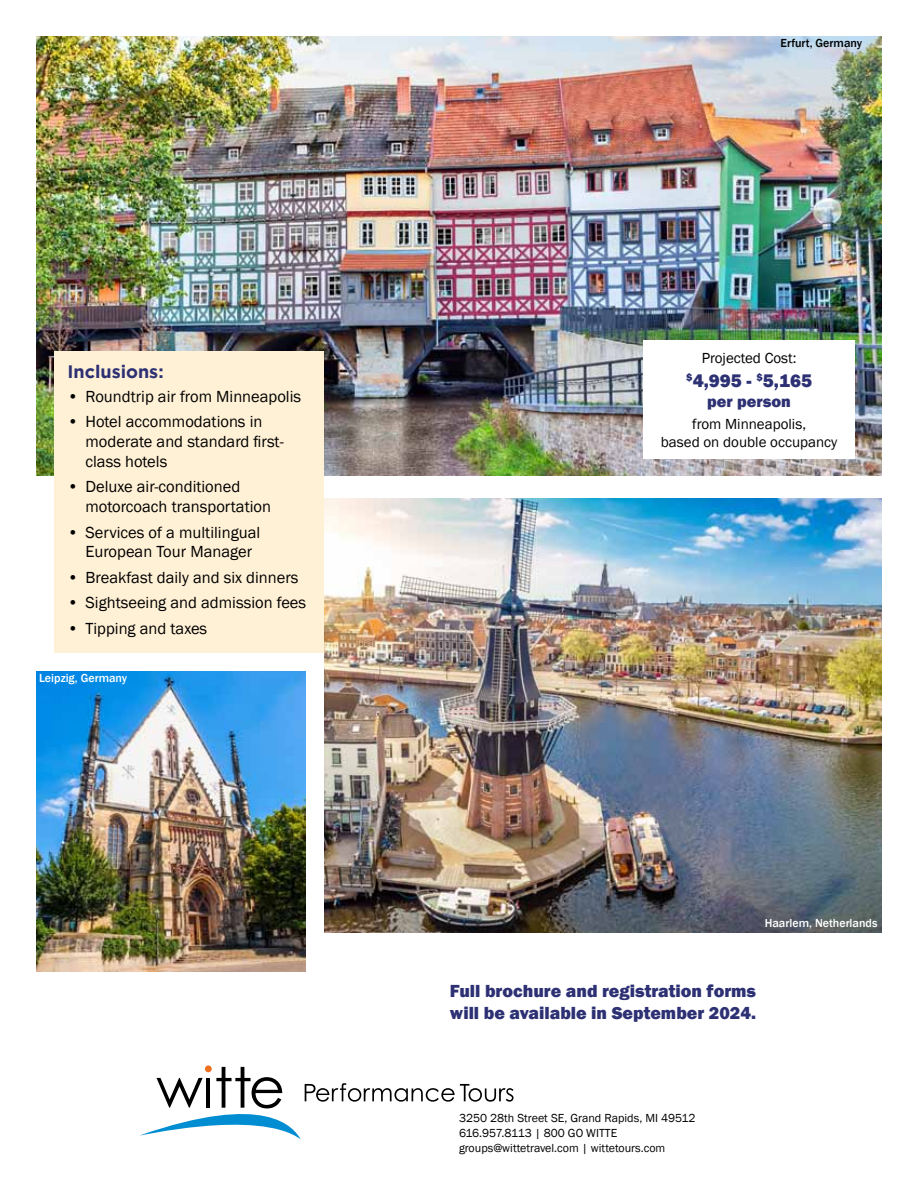
<style>
.page{position:relative;width:918px;height:1188px;background:#fff}
.page>*{position:absolute;margin:0;border:0;box-sizing:border-box;transform-origin:0 0}
.t1{font:800 18.75px "Franklin Gothic";color:#2d3174}
.t2{font:800 18px/21.6px "Franklin Gothic";color:#2d3174}
.t3{font:700 18px "Gotham";color:#2d3174}
.t4{font:16.5px/19.6px "Franklin Gothic";color:#000}
.t5{font:800 16.5px "Franklin Gothic";color:#2d3174}
.t6{font:15px/18px "Franklin Gothic";color:#000;text-align:center}
.t7{font:12px/15px "Franklin Gothic";color:#000}
.t8{font:500 12px "Franklin Gothic";color:#fff}
.t9{font:500 12px "Franklin Gothic";color:#000}
</style>
<div class="page">
<img style="left:36px;top:671px;width:270px;height:301px">
<svg style="left:140px;top:1067px;width:374px;height:72px"></svg>
<div style="left:205px;top:1065px;width:7px;height:7px;background:#ed6f20;border-radius:50%"></div>
<img style="left:36px;top:36px;width:846px;height:440px">
<img style="left:324px;top:498px;width:558px;height:434px">
<div style="left:643px;top:341px;width:212px;height:118px;background:#fff"></div>
<div style="left:54px;top:351px;width:270px;height:301px;background:#fff1d6"></div>
<p class="t3" style="left:68px;top:361px;width:98px">I nclusions:</p>
<p class="t4" style="left:68px;top:387px;width:235px">• Roundtrip air from Minneapolis</p>
<p class="t4" style="left:86px;top:412px;width:200px;text-indent:-18px">• Hotel accommodations in moderate and standard first&shy;class hotels</p>
<p class="t4" style="left:86px;top:477px;width:187px;text-indent:-18px">• Deluxe air-conditioned motorcoach transportation</p>
<p class="t4" style="left:86px;top:523px;width:176px;text-indent:-18px">• Services of a multilingual<br>European Tour Manager</p>
<p class="t4" style="left:68px;top:568px;width:233px">• Breakfast daily and six dinners</p>
<p class="t4" style="left:68px;top:593px;width:240px">• Sightseeing and admission fees</p>
<p class="t4" style="left:68px;top:619px;width:141px">• Tipping and taxes</p>
<p class="t8" style="left:39px;top:670px;width:90px">Leipzig, Germany</p>
<p class="t9" style="left:781px;top:35px;width:83px">Erfurt, Germany</p>
<p class="t6" style="left:702px;top:349px;width:96px">Projected Cost:</p>
<p class="t1" style="left:686px;top:369px;width:127px"><sup>$</sup>4,995 - <sup>$</sup>5,165</p>
<p class="t5" style="left:707px;top:390px;width:85px">per person</p>
<p class="t6" style="left:661px;top:415px;width:178px">from Minneapolis,<br>based on double occupancy</p>
<p class="t8" style="left:765px;top:916px;width:114px">Haarlem, Netherlands</p>
<p class="t2" style="left:450px;top:980px;width:308px">Full brochure and registration forms will be available in September 2024.</p>
<p class="t7" style="left:459px;top:1110px;width:238px">3250 28th Street SE, Grand Rapids, MI 49512<br>616.957.8113 | 800 GO WITTE groups@wittetravel.com | wittetours.com</p>
</div>
